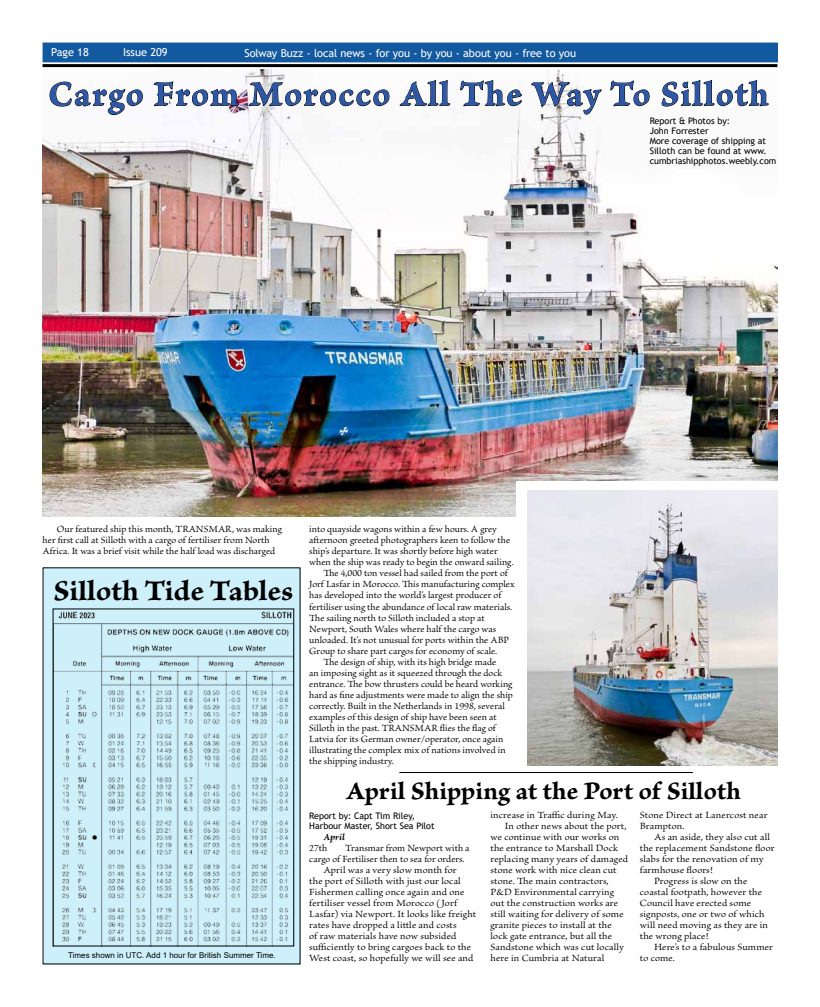
<style>
.page{position:relative;width:820px;height:1007px;background:#fff}
.page>*{position:absolute;margin:0;border:0;box-sizing:border-box;transform-origin:0 0}
.t1{font:36px "Brioso Pro Bold Capt";letter-spacing:.05em;color:#2d57a7;scale:.95 1}
.t2{font:30px "Brioso Pro Bold Capt";letter-spacing:.005em;color:#000}
.t3{font:26px "Brioso Pro Bold Capt";color:#000}
.t4{font:11px "Trebuchet MS";letter-spacing:-.005em;color:#fff}
.t5{font:10px/11px "Brioso Pro";letter-spacing:.01em;color:#000}
.t6{font:10px "Brioso Pro";letter-spacing:.01em;color:#000;scale:1.04 1}
.t7{font:italic 700 10px/11px "Brioso Pro";color:#000}
.t8{font:9px/10px "Trebuchet MS";color:#000}
.t9{font:8px "Arial";color:#000}
.s1{font-weight:400;font-style:normal}
</style>
<div class="page">
<img style="left:43px;top:69px;width:734px;height:448px">
<hr style="left:43px;top:64px;width:734px;height:3px;background:#000">
<div style="left:43px;top:43px;width:734px;height:19px;background:#13599f"></div>
<svg style="left:49px;top:81px;width:94px;height:38px"></svg>
<svg style="left:153px;top:78px;width:86px;height:29px"></svg>
<svg style="left:248px;top:42px;width:142px;height:65px"></svg>
<svg style="left:398px;top:80px;width:51px;height:26px"></svg>
<svg style="left:459px;top:80px;width:63px;height:47px"></svg>
<svg style="left:530px;top:82px;width:71px;height:33px"></svg>
<svg style="left:609px;top:80px;width:41px;height:27px"></svg>
<svg style="left:660px;top:69px;width:108px;height:38px"></svg>
<hr style="left:399px;top:772px;width:293px;height:1px;background:#000">
<div style="left:44px;top:568px;width:256px;height:396px;background:#cdf0fa"></div>
<img style="left:55px;top:611px;width:237px;height:333px">
<div style="left:53px;top:608px;width:241px;height:338px;border:1px solid #000"></div>
<div style="left:516px;top:480px;width:261px;height:47px;background:#fff"></div>
<img style="left:527px;top:490px;width:250px;height:275px">
<p class="t4" style="left:51px;top:45px;width:39px">Page 18</p>
<p class="t4" style="left:123px;top:45px;width:46px">Issue 209</p>
<p class="t4" style="left:244px;top:46px;width:333px">Solway Buzz - local news - for you - by you - about you - free to you</p>
<p class="t1" style="left:49px;top:72px;width:759px">Cargo From Morocco All The Way To Silloth</p>
<p class="t8" style="left:649px;top:116px;width:128px">Report &amp; Photos by:<br>John Forrester<br>More coverage of shipping at<br>Silloth can be found at www. cumbriashipphotos.weebly.com</p>
<p class="t5" style="left:43px;top:524px;width:241px;text-indent:14px">Our featured ship this month, TRANSMAR, was making her first call at Silloth with a cargo of fertiliser from North<br>Africa. It was a brief visit while the half load was discharged</p>
<p class="t2" style="left:53px;top:571px;width:241px">Silloth Tide Tables</p>
<p class="t9" style="left:68px;top:950px;width:209px">Times shown in UTC. Add 1 hour for British Summer Time.</p>
<p class="t5" style="left:309px;top:524px;width:189px">into quayside wagons within a few hours. A grey</p>
<p class="t5" style="left:309px;top:535px;width:202px">afternoon greeted photographers keen to follow the</p>
<p class="t5" style="left:309px;top:546px;width:190px">ship’s departure. It was shortly before high water</p>
<p class="t5" style="left:309px;top:557px;width:206px">when the ship was ready to begin the onward sailing.</p>
<p class="t5" style="left:323px;top:568px;width:186px">The 4,000 ton vessel had sailed from the port of</p>
<p class="t5" style="left:309px;top:579px;width:207px">Jorf Lasfar in Morocco. This manufacturing complex</p>
<p class="t5" style="left:309px;top:590px;width:193px">has developed into the world’s largest producer of</p>
<p class="t5" style="left:309px;top:601px;width:204px">fertiliser using the abundance of local raw materials.</p>
<p class="t5" style="left:309px;top:612px;width:177px">The sailing north to Silloth included a stop at</p>
<p class="t5" style="left:309px;top:623px;width:188px">Newport, South Wales where half the cargo was</p>
<p class="t5" style="left:309px;top:634px;width:201px">unloaded. It’s not unusual for ports within the ABP</p>
<p class="t5" style="left:309px;top:645px;width:189px">Group to share part cargos for economy of scale.</p>
<p class="t5" style="left:323px;top:656px;width:174px">The design of ship, with its high bridge made</p>
<p class="t5" style="left:309px;top:667px;width:194px">an imposing sight as it squeezed through the dock</p>
<p class="t5" style="left:309px;top:678px;width:204px">entrance. The bow thrusters could be heard working</p>
<p class="t5" style="left:309px;top:689px;width:205px">hard as fine adjustments were made to align the ship</p>
<p class="t5" style="left:309px;top:700px;width:197px">correctly. Built in the Netherlands in 1998, several</p>
<p class="t5" style="left:309px;top:711px;width:189px">examples of this design of ship have been seen at</p>
<p class="t5" style="left:309px;top:722px;width:188px">Silloth in the past. TRANSMAR flies the flag of</p>
<p class="t5" style="left:309px;top:733px;width:196px">Latvia for its German owner/operator, once again</p>
<p class="t5" style="left:309px;top:744px;width:198px">illustrating the complex mix of nations involved in</p>
<p class="t5" style="left:309px;top:755px;width:86px">the shipping industry.</p>
<p class="t3" style="left:345px;top:774px;width:396px">April Shipping at the Port of Silloth</p>
<p class="t8" style="left:309px;top:810px;width:127px">Report by: Capt Tim Riley,<br>Harbour Master, Short Sea Pilot</p>
<p class="t6" style="left:490px;top:809px;width:124px">increase in Traffic during May.</p>
<p class="t6" style="left:504px;top:820px;width:119px">In other news about the port,</p>
<p class="t6" style="left:490px;top:831px;width:125px">we continue with our works on</p>
<p class="t6" style="left:490px;top:842px;width:124px">the entrance to Marshall Dock</p>
<p class="t6" style="left:490px;top:853px;width:134px">replacing many years of damaged</p>
<p class="t6" style="left:490px;top:864px;width:123px">stone work with nice clean cut</p>
<p class="t6" style="left:490px;top:875px;width:115px">stone. The main contractors,</p>
<p class="t6" style="left:490px;top:886px;width:120px">P&amp;D Environmental carrying</p>
<p class="t6" style="left:490px;top:897px;width:124px">out the construction works are</p>
<p class="t6" style="left:490px;top:908px;width:129px">still waiting for delivery of some</p>
<p class="t6" style="left:490px;top:919px;width:118px">granite pieces to install at the</p>
<p class="t6" style="left:490px;top:930px;width:118px">lock gate entrance, but all the</p>
<p class="t6" style="left:490px;top:941px;width:130px">Sandstone which was cut locally</p>
<p class="t6" style="left:490px;top:952px;width:111px">here in Cumbria at Natural</p>
<p class="t6" style="left:639px;top:809px;width:124px">Stone Direct at Lanercost near</p>
<p class="t6" style="left:639px;top:820px;width:44px">Brampton.</p>
<p class="t6" style="left:653px;top:831px;width:113px">As an aside, they also cut all</p>
<p class="t6" style="left:639px;top:842px;width:131px">the replacement Sandstone floor</p>
<p class="t6" style="left:639px;top:853px;width:120px">slabs for the renovation of my</p>
<p class="t6" style="left:639px;top:864px;width:71px">farmhouse floors!</p>
<p class="t6" style="left:653px;top:875px;width:91px">Progress is slow on the</p>
<p class="t6" style="left:639px;top:886px;width:119px">coastal footpath, however the</p>
<p class="t6" style="left:639px;top:897px;width:108px">Council have erected some</p>
<p class="t6" style="left:639px;top:908px;width:121px">signposts, one or two of which</p>
<p class="t6" style="left:639px;top:919px;width:125px">will need moving as they are in</p>
<p class="t6" style="left:639px;top:930px;width:67px">the wrong place!</p>
<p class="t6" style="left:653px;top:941px;width:116px">Here’s to a fabulous Summer</p>
<p class="t6" style="left:639px;top:952px;width:35px">to come.</p>
<p class="t7" style="left:309px;top:831px;width:37px;text-indent:14px">April<br><span class="s1">27th</span></p>
<p class="t5" style="left:345px;top:843px;width:126px">Transmar from Newport with a</p>
<p class="t5" style="left:309px;top:854px;width:157px">cargo of Fertiliser then to sea for orders.</p>
<p class="t6" style="left:323px;top:864px;width:129px">April was a very slow month for</p>
<p class="t6" style="left:309px;top:875px;width:147px">the port of Silloth with just our local</p>
<p class="t6" style="left:309px;top:886px;width:151px">Fishermen calling once again and one</p>
<p class="t6" style="left:309px;top:897px;width:143px">fertiliser vessel from Morocco (Jorf</p>
<p class="t6" style="left:309px;top:908px;width:162px">Lasfar) via Newport. It looks like freight</p>
<p class="t6" style="left:309px;top:919px;width:143px">rates have dropped a little and costs</p>
<p class="t6" style="left:309px;top:930px;width:143px">of raw materials have now subsided</p>
<p class="t6" style="left:309px;top:941px;width:157px">sufficiently to bring cargoes back to the</p>
<p class="t6" style="left:309px;top:952px;width:159px">West coast, so hopefully we will see and</p>
</div>
